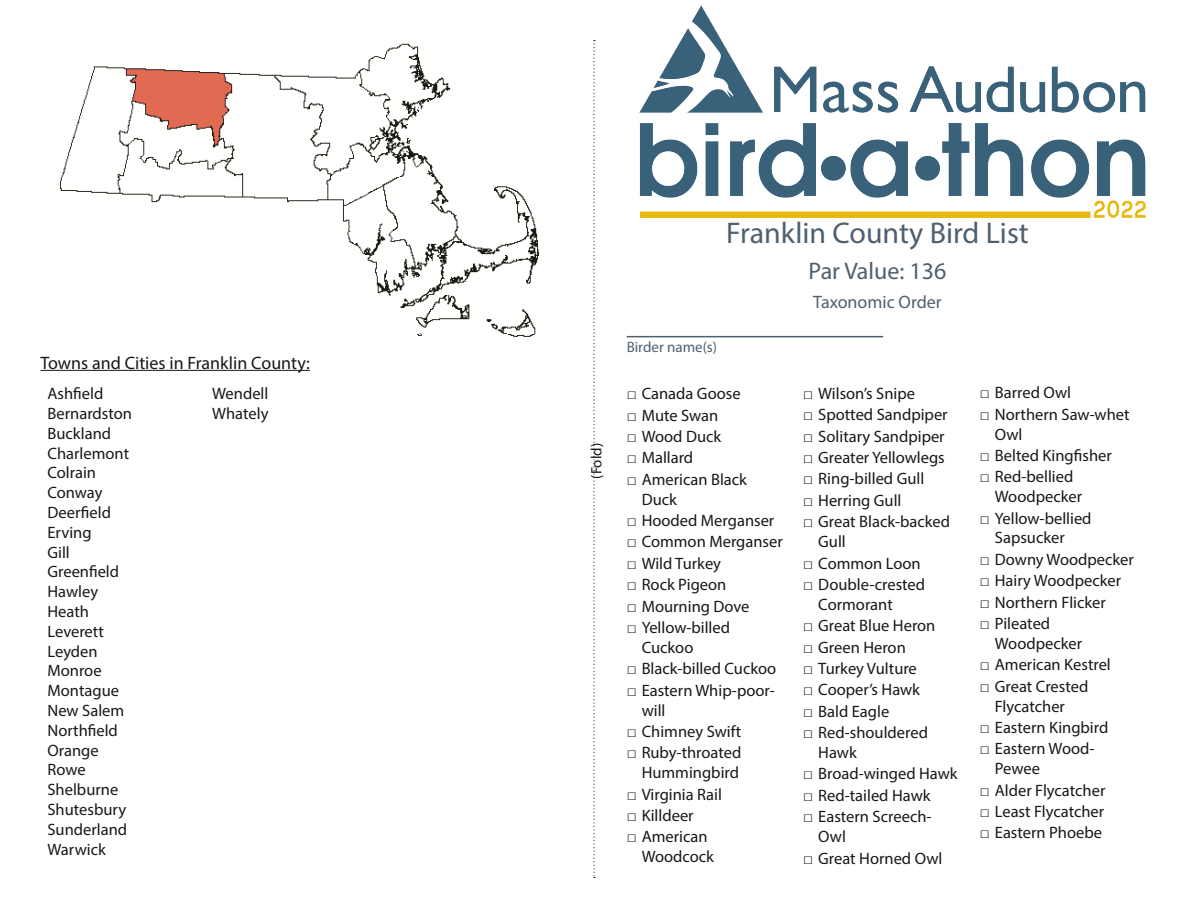
<style>
.page{position:relative;width:1188px;height:918px;background:#fff}
.page>*{position:absolute;margin:0;border:0;box-sizing:border-box;transform-origin:0 0}
.t1{font:30px "Myriad Pro";color:#4e606f}
.t2{font:24px "Myriad Pro";color:#4e606f}
.t3{font:18px "Myriad Pro";color:#181817}
.t4{font:18px "Myriad Pro";color:#4e606f}
.t5{font:16.5px/19.8px "Myriad Pro";color:#181817}
.t6{font:15px "Myriad Pro";color:#4e606f}
.t7{font:15px "Myriad Pro";color:#181817}
.s1{font-family:"Times New Roman"}
</style>
<div class="page">
<hr style="left:627px;top:336px;width:256px;height:1px;background:#4e606f">
<svg style="left:593px;top:40px;width:2px;height:838px"></svg>
<img style="left:60px;top:43px;width:479px;height:294px">
<hr style="left:40px;top:370px;width:270px;height:1px;background:#181817">
<img style="left:639px;top:5px;width:507px;height:213px">
<p class="t3" style="left:40px;top:351px;width:271px">Towns and Cities in Franklin County:</p>
<p class="t5" style="left:48px;top:383px;width:86px">Ashfield<br>Bernardston<br>Buckland<br>Charlemont<br>Colrain<br>Conway<br>Deerfield<br>Erving<br>Gill<br>Greenfield<br>Hawley<br>Heath<br>Leverett<br>Leyden<br>Monroe<br>Montague<br>New Salem<br>Northfield<br>Orange<br>Rowe<br>Shelburne<br>Shutesbury<br>Sunderland<br>Warwick</p>
<p class="t5" style="left:212px;top:383px;width:58px">Wendell<br>Whately</p>
<p class="t7" style="left:587px;top:479px;width:37px;rotate:-90deg">(Fold)</p>
<h1 class="t1" style="left:726px;top:214px;width:304px">Franklin County Bird List</h1>
<h2 class="t2" style="left:809px;top:256px;width:139px">Par Value: 136</h2>
<p class="t6" style="left:627px;top:337px;width:92px">Birder name(s)</p>
<p class="t5" style="left:627px;top:383px;width:115px"><span class="s1">□</span> Canada Goose</p>
<p class="t5" style="left:627px;top:405px;width:93px"><span class="s1">□</span> Mute Swan</p>
<p class="t5" style="left:627px;top:426px;width:96px"><span class="s1">□</span> Wood Duck</p>
<p class="t5" style="left:627px;top:448px;width:68px"><span class="s1">□</span> Mallard</p>
<p class="t5" style="left:642px;top:469px;width:107px;text-indent:-15px"><span class="s1">□</span> American Black<br>Duck</p>
<p class="t5" style="left:627px;top:510px;width:149px"><span class="s1">□</span> Hooded Merganser</p>
<p class="t5" style="left:627px;top:532px;width:158px"><span class="s1">□</span> Common Merganser</p>
<p class="t5" style="left:627px;top:553px;width:96px"><span class="s1">□</span> Wild Turkey</p>
<p class="t5" style="left:627px;top:575px;width:101px"><span class="s1">□</span> Rock Pigeon</p>
<p class="t5" style="left:627px;top:596px;width:124px"><span class="s1">□</span> Mourning Dove</p>
<p class="t5" style="left:642px;top:617px;width:90px;text-indent:-15px"><span class="s1">□</span> Yellow-billed<br>Cuckoo</p>
<p class="t5" style="left:627px;top:659px;width:151px"><span class="s1">□</span> Black-billed Cuckoo</p>
<p class="t5" style="left:642px;top:680px;width:135px;text-indent:-15px"><span class="s1">□</span> Eastern Whip-poor&shy;will</p>
<p class="t5" style="left:627px;top:721px;width:116px"><span class="s1">□</span> Chimney Swift</p>
<p class="t5" style="left:627px;top:743px;width:116px;text-align:right"><span class="s1">□</span> Ruby-throated<br>Hummingbird</p>
<p class="t5" style="left:627px;top:784px;width:97px"><span class="s1">□</span> Virginia Rail</p>
<p class="t5" style="left:627px;top:805px;width:68px"><span class="s1">□</span> Killdeer</p>
<p class="t5" style="left:642px;top:827px;width:74px;text-indent:-15px"><span class="s1">□</span> American<br>Woodcock</p>
<p class="t4" style="left:813px;top:291px;width:130px">Taxonomic Order</p>
<p class="t5" style="left:803px;top:383px;width:113px"><span class="s1">□</span> Wilson’s Snipe</p>
<p class="t5" style="left:803px;top:405px;width:146px"><span class="s1">□</span> Spotted Sandpiper</p>
<p class="t5" style="left:803px;top:426px;width:143px"><span class="s1">□</span> Solitary Sandpiper</p>
<p class="t5" style="left:803px;top:447px;width:143px"><span class="s1">□</span> Greater Yellowlegs</p>
<p class="t5" style="left:803px;top:469px;width:122px"><span class="s1">□</span> Ring-billed Gull</p>
<p class="t5" style="left:803px;top:490px;width:100px"><span class="s1">□</span> Herring Gull</p>
<p class="t5" style="left:818px;top:512px;width:133px;text-indent:-15px"><span class="s1">□</span> Great Black-backed<br>Gull</p>
<p class="t5" style="left:803px;top:553px;width:119px"><span class="s1">□</span> Common Loon</p>
<p class="t5" style="left:818px;top:574px;width:108px;text-indent:-15px"><span class="s1">□</span> Double-crested<br>Cormorant</p>
<p class="t5" style="left:803px;top:615px;width:134px"><span class="s1">□</span> Great Blue Heron</p>
<p class="t5" style="left:803px;top:637px;width:104px"><span class="s1">□</span> Green Heron</p>
<p class="t5" style="left:803px;top:658px;width:115px"><span class="s1">□</span> Turkey Vulture</p>
<p class="t5" style="left:803px;top:680px;width:118px"><span class="s1">□</span> Cooper’s Hawk</p>
<p class="t5" style="left:803px;top:701px;width:88px"><span class="s1">□</span> Bald Eagle</p>
<p class="t5" style="left:818px;top:723px;width:111px;text-indent:-15px"><span class="s1">□</span> Red-shouldered<br>Hawk</p>
<p class="t5" style="left:803px;top:764px;width:156px"><span class="s1">□</span> Broad-winged Hawk</p>
<p class="t5" style="left:803px;top:785px;width:129px"><span class="s1">□</span> Red-tailed Hawk</p>
<p class="t5" style="left:818px;top:807px;width:115px;text-indent:-15px"><span class="s1">□</span> Eastern Screech-<br>Owl</p>
<p class="t5" style="left:803px;top:848px;width:141px"><span class="s1">□</span> Great Horned Owl</p>
<p class="t5" style="left:980px;top:383px;width:93px"><span class="s1">□</span> Barred Owl</p>
<p class="t5" style="left:995px;top:404px;width:136px;text-indent:-15px"><span class="s1">□</span> Northern Saw-whet<br>Owl</p>
<p class="t5" style="left:980px;top:445px;width:133px"><span class="s1">□</span> Belted Kingfisher</p>
<p class="t5" style="left:995px;top:467px;width:89px;text-indent:-15px"><span class="s1">□</span> Red-bellied<br>Woodpecker</p>
<p class="t5" style="left:995px;top:508px;width:98px;text-indent:-15px"><span class="s1">□</span> Yellow-bellied<br>Sapsucker</p>
<p class="t5" style="left:980px;top:549px;width:156px"><span class="s1">□</span> Downy Woodpecker</p>
<p class="t5" style="left:980px;top:571px;width:143px"><span class="s1">□</span> Hairy Woodpecker</p>
<p class="t5" style="left:980px;top:592px;width:128px"><span class="s1">□</span> Northern Flicker</p>
<p class="t5" style="left:995px;top:613px;width:89px;text-indent:-15px"><span class="s1">□</span> Pileated<br>Woodpecker</p>
<p class="t5" style="left:980px;top:655px;width:132px"><span class="s1">□</span> American Kestrel</p>
<p class="t5" style="left:980px;top:676px;width:110px;text-align:center"><span class="s1">□</span> Great Crested<br>Flycatcher</p>
<p class="t5" style="left:980px;top:717px;width:130px"><span class="s1">□</span> Eastern Kingbird</p>
<p class="t5" style="left:995px;top:739px;width:101px;text-indent:-15px"><span class="s1">□</span> Eastern Wood-<br>Pewee</p>
<p class="t5" style="left:980px;top:780px;width:127px"><span class="s1">□</span> Alder Flycatcher</p>
<p class="t5" style="left:980px;top:801px;width:126px"><span class="s1">□</span> Least Flycatcher</p>
<p class="t5" style="left:980px;top:823px;width:124px"><span class="s1">□</span> Eastern Phoebe</p>
</div>
